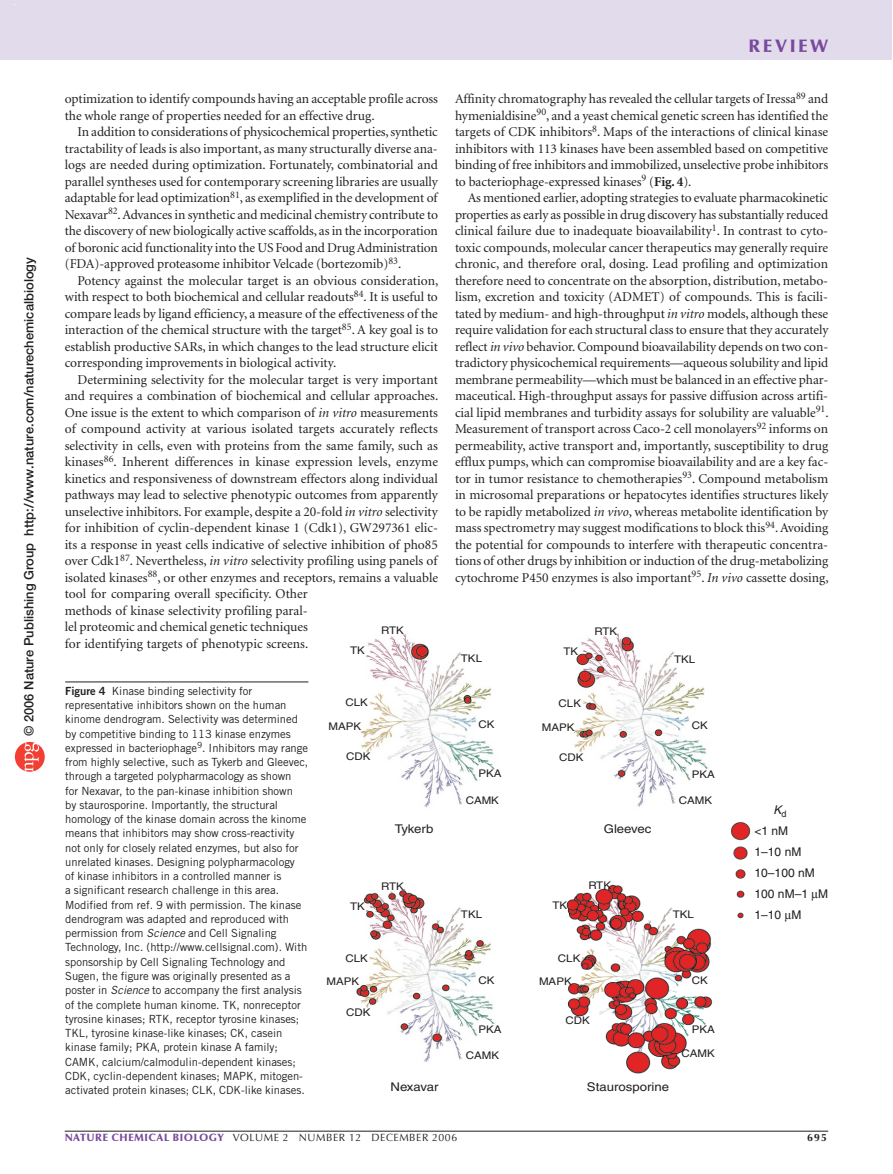
<style>
.page{position:relative;width:893px;height:1174px;background:#fff}
.page>*{position:absolute;margin:0;border:0;box-sizing:border-box;transform-origin:0 0}
.t1{font:900 18px "Optima";letter-spacing:.15em;color:#79499d}
.t2{font:13.5px/16.5px "Minion";color:#231f20;text-align:justify}
.t3{font:500 12.9px "Helvetica Neue";color:#201f20}
.t4{font:12px/21.1px "Helvetica";color:#231f20}
.t5{font:12px "Helvetica";color:#231f20;scale:1.1 1}
.t6{font:11.25px/14.2px "Trade Gothic";letter-spacing:-.005em;color:#231f20}
.t7{font:10.5px "Helvetica";color:#231f20;scale:1.1 1}
.t8{font:10.5px "Optima";letter-spacing:.05em;color:#231f20}
.t9{font:700 10.5px "Optima";color:#231f20}
.s1{font-family:"Helvetica Neue Medium 2";font-weight:400}
.s2{font-style:italic}
.s3{font-weight:700}
.s4{font-family:"Trade Gothic Bold Two"}
.s5{font-weight:900;color:#79499d}
</style>
<div class="page">
<div style="left:1px;top:0;width:891px;height:59px;background:#e2dbec"></div>
<img style="left:566px;top:884px;width:147px;height:190px">
<img style="left:573px;top:633px;width:135px;height:174px">
<img style="left:356px;top:889px;width:139px;height:173px">
<img style="left:360px;top:634px;width:135px;height:174px">
<img style="left:732px;top:822px;width:19px;height:97px">
<hr style="left:65px;top:681px;width:243px;height:1px;background:#231f20">
<hr style="left:65px;top:1130px;width:763px;height:1px;background:#231f20">
<svg style="left:15px;top:742px;width:30px;height:29px"></svg>
<p class="t3" style="left:24px;top:736px;width:480px;rotate:-90deg">© 200<span class="s1">6</span> Nature Publishing Group http://www.nature.com/naturechemicalbiology</p>
<h1 class="t1" style="left:748px;top:38px;width:81px">REVIEW</h1>
<p class="t2" style="left:65px;top:92px;width:375px">optimization to identify compounds having an acceptable profile across the whole range of properties needed for an effective drug.</p>
<p class="t2" style="left:65px;top:125px;width:375px;text-indent:13px">In addition to considerations of physicochemical properties, synthetic tractability of leads is also important, as many structurally diverse ana&shy;logs are needed during optimization. Fortunately, combinatorial and parallel syntheses used for contemporary screening libraries are usually adaptable for lead optimization<sup>81</sup>, as exemplified in the development of Nexavar<sup>82</sup>. Advances in synthetic and medicinal chemistry contribute to the discovery of new biologically active scaffolds, as in the incorporation of boronic acid functionality into the US Food and Drug Administration (FDA)-approved proteasome inhibitor Velcade (bortezomib)<sup>83</sup>.</p>
<p class="t2" style="left:65px;top:273px;width:375px;text-indent:13px">Potency against the molecular target is an obvious consideration, with respect to both biochemical and cellular readouts<sup>84</sup>. It is useful to compare leads by ligand efficiency, a measure of the effectiveness of the interaction of the chemical structure with the target<sup>85</sup>. A key goal is to establish productive SARs, in which changes to the lead structure elicit corresponding improvements in biological activity.</p>
<p class="t2" style="left:65px;top:372px;width:375px;text-align:left;text-indent:13px">Determining selectivity for the molecular target is very important and requires a combination of biochemical and cellular approaches.<br>One issue is the extent to which comparison of <span class="s2">in vitro</span> measurements of compound activity at various isolated targets accurately reflects selectivity in cells, even with proteins from the same family, such as kinases<sup>86</sup>. Inherent differences in kinase expression levels, enzyme kinetics and responsiveness of downstream effectors along individual pathways may lead to selective phenotypic outcomes from apparently unselective inhibitors. For example, despite a 20-fold <span class="s2">in vitro</span> selectivity for inhibition of cyclin-dependent kinase 1 (Cdk1), GW297361 elic&shy;its a response in yeast cells indicative of selective inhibition of pho85 over Cdk1<sup>87</sup>. Nevertheless, <span class="s2">in vitro</span> selectivity profiling using panels of isolated kinases<sup>88</sup>, or other enzymes and receptors, remains a valuable tool for comparing overall specificity. Other<br>methods of kinase selectivity profiling paral-<br>lel proteomic and chemical genetic techniques<br>for identifying targets of phenotypic screens.</p>
<p class="t7" style="left:381px;top:626px;width:22px">RTK</p>
<p class="t7" style="left:350px;top:646px;width:15px">TK</p>
<p class="t2" style="left:455px;top:92px;width:375px">Affinity chromatography has revealed the cellular targets of Iressa<sup>89</sup> and hymenialdisine<sup>90</sup>, and a yeast chemical genetic screen has identified the targets of CDK inhibitors<sup>8</sup>. Maps of the interactions of clinical kinase inhibitors with 113 kinases have been assembled based on competitive binding of free inhibitors and immobilized, unselective probe inhibitors to bacteriophage-expressed kinases<sup>9</sup> (<span class="s3">Fig. 4</span>).</p>
<p class="t2" style="left:455px;top:191px;width:375px;text-indent:13px">As mentioned earlier, adopting strategies to evaluate pharmacokinetic properties as early as possible in drug discovery has substantially reduced clinical failure due to inadequate bioavailability<sup>1</sup>. In contrast to cyto&shy;toxic compounds, molecular cancer therapeutics may generally require chronic, and therefore oral, dosing. Lead profiling and optimization therefore need to concentrate on the absorption, distribution, metabo&shy;lism, excretion and toxicity (ADMET) of compounds. This is facili&shy;tated by medium- and high-throughput <span class="s2">in vitro</span> models, although these require validation for each structural class to ensure that they accurately reflect <span class="s2">in vivo</span> behavior. Compound bioavailability depends on two con&shy;tradictory physicochemical requirements—aqueous solubility and lipid membrane permeability—which must be balanced in an effective phar&shy;maceutical. High-throughput assays for passive diffusion across artifi&shy;cial lipid membranes and turbidity assays for solubility are valuable<sup>91</sup>.<br>Measurement of transport across Caco-2 cell monolayers<sup>92</sup> informs on permeability, active transport and, importantly, susceptibility to drug efflux pumps, which can compromise bioavailability and are a key fac&shy;tor in tumor resistance to chemotherapies<sup>93</sup>. Compound metabolism in microsomal preparations or hepatocytes identifies structures likely to be rapidly metabolized <span class="s2">in vivo</span>, whereas metabolite identification by mass spectrometry may suggest modifications to block this<sup>94</sup>. Avoiding the potential for compounds to interfere with therapeutic concentra&shy;tions of other drugs by inhibition or induction of the drug-metabolizing cytochrome P450 enzymes is also important<sup>95</sup>. <span class="s2">In vivo</span> cassette dosing,</p>
<p class="t7" style="left:461px;top:654px;width:21px">TKL</p>
<p class="t7" style="left:563px;top:647px;width:15px">TK</p>
<p class="t7" style="left:594px;top:627px;width:22px">RTK</p>
<p class="t7" style="left:674px;top:655px;width:21px">TKL</p>
<p class="t6" style="left:65px;top:685px;width:245px"><span class="s4">Figure 4</span> Kinase binding selectivity for representative inhibitors shown on the human kinome dendrogram. Selectivity was determined by competitive binding to 113 kinase enzymes expressed in bacteriophage<sup>9</sup>. Inhibitors may range from highly selective, such as Tykerb and Gleevec, through a targeted polypharmacology as shown<br>for Nexavar, to the pan-kinase inhibition shown<br>by staurosporine. Importantly, the structural homology of the kinase domain across the kinome means that inhibitors may show cross-reactivity not only for closely related enzymes, but also for unrelated kinases. Designing polypharmacology<br>of kinase inhibitors in a controlled manner is<br>a significant research challenge in this area.<br>Modified from ref. 9 with permission. The kinase dendrogram was adapted and reproduced with permission from <span class="s2">Science</span> and Cell Signaling Technology, Inc. (http://www.cellsignal.com). With sponsorship by Cell Signaling Technology and Sugen, the figure was originally presented as a poster in <span class="s2">Science</span> to accompany the first analysis of the complete human kinome. TK, nonreceptor tyrosine kinases; RTK, receptor tyrosine kinases; TKL, tyrosine kinase-like kinases; CK, casein kinase family; PKA, protein kinase A family; CAMK, calcium/calmodulin-dependent kinases; CDK, cyclin-dependent kinases; MAPK, mitogen&shy;activated protein kinases; CLK, CDK-like kinases.</p>
<p class="t8" style="left:65px;top:1133px;width:394px"><span class="s5">NATURE CHEMICAL BIOLOGY</span> VOLUME 2 NUMBER 12 DECEMBER 2006</p>
<p class="t9" style="left:807px;top:1133px;width:21px">695</p>
<p class="t7" style="left:345px;top:699px;width:22px">CLK</p>
<p class="t7" style="left:559px;top:699px;width:22px">CLK</p>
<p class="t7" style="left:478px;top:720px;width:16px">CK</p>
<p class="t7" style="left:692px;top:721px;width:16px">CK</p>
<p class="t7" style="left:329px;top:723px;width:31px">MAPK</p>
<p class="t7" style="left:542px;top:723px;width:31px">MAPK</p>
<p class="t7" style="left:346px;top:752px;width:24px">CDK</p>
<p class="t7" style="left:559px;top:753px;width:24px">CDK</p>
<p class="t7" style="left:478px;top:769px;width:22px">PKA</p>
<p class="t7" style="left:466px;top:796px;width:32px">CAMK</p>
<p class="t7" style="left:692px;top:770px;width:22px">PKA</p>
<p class="t7" style="left:679px;top:796px;width:32px">CAMK</p>
<p class="t4" style="left:755px;top:800px;width:75px;text-indent:19px"><span class="s2">K</span><sub>d<br></sub>&lt;1 nM<br>1–10 nM<br>10–100 nM<br>100 nM–1 M<br>1–10 M</p>
<p class="t5" style="left:604px;top:824px;width:45px">Gleevec</p>
<p class="t5" style="left:395px;top:824px;width:36px">Tykerb</p>
<p class="t7" style="left:588px;top:881px;width:22px">RTK</p>
<p class="t7" style="left:381px;top:882px;width:22px">RTK</p>
<p class="t7" style="left:552px;top:901px;width:15px">TK</p>
<p class="t7" style="left:350px;top:902px;width:15px">TK</p>
<p class="t7" style="left:461px;top:910px;width:21px">TKL</p>
<p class="t7" style="left:673px;top:910px;width:21px">TKL</p>
<p class="t7" style="left:345px;top:954px;width:22px">CLK</p>
<p class="t7" style="left:558px;top:954px;width:22px">CLK</p>
<p class="t7" style="left:479px;top:976px;width:16px">CK</p>
<p class="t7" style="left:692px;top:976px;width:16px">CK</p>
<p class="t7" style="left:539px;top:977px;width:31px">MAPK</p>
<p class="t7" style="left:327px;top:978px;width:31px">MAPK</p>
<p class="t7" style="left:346px;top:1008px;width:24px">CDK</p>
<p class="t7" style="left:565px;top:1016px;width:24px">CDK</p>
<p class="t7" style="left:479px;top:1025px;width:22px">PKA</p>
<p class="t7" style="left:466px;top:1051px;width:32px">CAMK</p>
<p class="t7" style="left:692px;top:1025px;width:22px">PKA</p>
<p class="t7" style="left:681px;top:1049px;width:32px">CAMK</p>
<p class="t5" style="left:587px;top:1082px;width:76px">Staurosporine</p>
<p class="t5" style="left:390px;top:1082px;width:45px">Nexavar</p>
</div>
